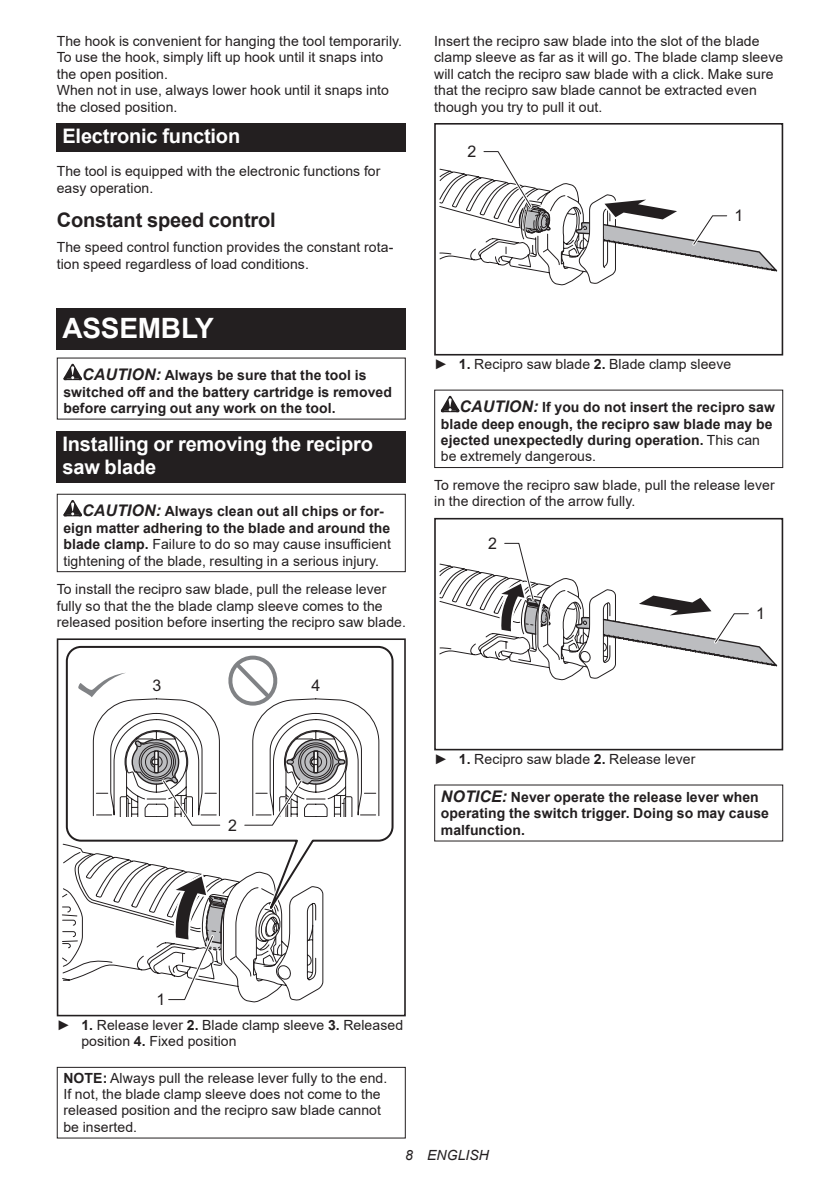
<style>
.page{position:relative;width:840px;height:1191px;background:#fff}
.page>*{position:absolute;margin:0;border:0;box-sizing:border-box;transform-origin:0 0}
.t1{font:700 28px "Arial";letter-spacing:-.01em;color:#fff}
.t2{font:700 20px/23.4px "Arial";letter-spacing:-.01em;color:#fff}
.t3{font:700 20px "Arial";letter-spacing:-.01em;color:#231f20}
.t4{font:16px "Arial";color:#231f20}
.t5{font:14px/16.4px "Arial";letter-spacing:.005em;color:#231f20}
.t6{font:700 14px/16.4px "Arial";letter-spacing:.005em;color:#231f20}
.t7{font:italic 14px "Arial";letter-spacing:.005em;color:#231f20}
.s1{font-style:italic;font-size:16px}
.s2{font-weight:700;font-style:italic;font-size:16px}
.s3{font-weight:700}
.s4{font-weight:400}
</style>
<div class="page">
<div style="left:57px;top:123px;width:348px;height:28px;background:#231f20"></div>
<div style="left:57px;top:308px;width:348px;height:41px;background:#231f20"></div>
<svg style="left:63px;top:364px;width:19px;height:16px"></svg>
<div style="left:57px;top:431px;width:348px;height:52px;background:#231f20"></div>
<svg style="left:63px;top:500px;width:19px;height:16px"></svg>
<div style="left:57px;top:494px;width:348px;height:78px;border:1px solid #231f20"></div>
<svg style="left:62px;top:844px;width:261px;height:158px"></svg>
<svg style="left:253px;top:946px;width:28px;height:35px"></svg>
<svg style="left:63px;top:843px;width:261px;height:103px"></svg>
<svg style="left:65px;top:645px;width:329px;height:282px"></svg>
<div style="left:85px;top:817px;width:297px;height:19px;background:#fff"></div>
<div style="left:57px;top:988px;width:73px;height:28px;background:#fff"></div>
<div style="left:57px;top:638px;width:348px;height:378px;border:2px solid #231f20"></div>
<svg style="left:162px;top:870px;width:66px;height:146px"></svg>
<svg style="left:75px;top:654px;width:304px;height:177px"></svg>
<div style="left:57px;top:1066px;width:348px;height:72px;border:1px solid #231f20"></div>
<div style="left:434px;top:123px;width:348px;height:232px;border:2px solid #231f20"></div>
<svg style="left:439px;top:151px;width:339px;height:135px"></svg>
<svg style="left:440px;top:396px;width:19px;height:16px"></svg>
<div style="left:434px;top:389px;width:348px;height:79px;border:1px solid #231f20"></div>
<div style="left:434px;top:518px;width:348px;height:232px;border:2px solid #231f20"></div>
<svg style="left:439px;top:542px;width:339px;height:139px"></svg>
<p class="t5" style="left:57px;top:33px;width:347px">The hook is convenient for hanging the tool temporarily.<br>To use the hook, simply lift up hook until it snaps into the open position.<br>When not in use, always lower hook until it snaps into the closed position.</p>
<h2 class="t2" style="left:62px;top:124px;width:179px">Electronic function</h2>
<p class="t5" style="left:57px;top:163px;width:325px">The tool is equipped with the electronic functions for easy operation.</p>
<h2 class="t3" style="left:57px;top:206px;width:220px">Constant speed control</h2>
<p class="t5" style="left:57px;top:239px;width:338px">The speed control function provides the constant rota&shy;tion speed regardless of load conditions.</p>
<h1 class="t1" style="left:62px;top:308px;width:153px">ASSEMBLY</h1>
<p class="t6" style="left:63px;top:367px;width:330px;text-indent:19px"><span class="s1">CAUTION:</span> Always be sure that the tool is switched off and the battery cartridge is removed before carrying out any work on the tool.</p>
<h2 class="t2" style="left:62px;top:432px;width:312px">Installing or removing the recipro saw blade</h2>
<p class="t5" style="left:63px;top:503px;width:329px;text-indent:19px"><span class="s2">CAUTION:</span> <span class="s3">Always clean out all chips or for&shy;eign matter adhering to the blade and around the blade clamp.</span> Failure to do so may cause insufficient tightening of the blade, resulting in a serious injury.</p>
<p class="t5" style="left:57px;top:581px;width:350px">To install the recipro saw blade, pull the release lever fully so that the the blade clamp sleeve comes to the released position before inserting the recipro saw blade.</p>
<p class="t4" style="left:152px;top:674px;width:10px">3</p>
<p class="t4" style="left:311px;top:674px;width:10px">4</p>
<p class="t4" style="left:228px;top:815px;width:10px">2</p>
<p class="t5" style="left:434px;top:33px;width:350px">Insert the recipro saw blade into the slot of the blade clamp sleeve as far as it will go. The blade clamp sleeve will catch the recipro saw blade with a click. Make sure that the recipro saw blade cannot be extracted even though you try to pull it out.</p>
<p class="t4" style="left:467px;top:140px;width:10px">2</p>
<p class="t4" style="left:734px;top:204px;width:10px">1</p>
<p class="t5" style="left:434px;top:356px;width:298px">► <span class="s3">1.</span> Recipro saw blade <span class="s3">2.</span> Blade clamp sleeve</p>
<p class="t6" style="left:440px;top:399px;width:335px;text-indent:19px"><span class="s1">CAUTION:</span> If you do not insert the recipro saw blade deep enough, the recipro saw blade may be ejected unexpectedly during operation. <span class="s4">This can be extremely dangerous.</span></p>
<p class="t5" style="left:434px;top:477px;width:342px">To remove the recipro saw blade, pull the release lever in the direction of the arrow fully.</p>
<p class="t4" style="left:488px;top:532px;width:10px">2</p>
<p class="t4" style="left:755px;top:602px;width:10px">1</p>
<p class="t5" style="left:434px;top:750px;width:262px">► <span class="s3">1.</span> Recipro saw blade <span class="s3">2.</span> Release lever</p>
<p class="t6" style="left:440px;top:789px;width:329px"><span class="s1">NOTICE:</span> Never operate the release lever when operating the switch trigger. Doing so may cause malfunction.</p>
<p class="t4" style="left:156px;top:988px;width:10px">1</p>
<p class="t5" style="left:81px;top:1016px;width:323px;text-indent:-25px">► <span class="s3">1.</span> Release lever <span class="s3">2.</span> Blade clamp sleeve <span class="s3">3.</span> Released position <span class="s3">4.</span> Fixed position</p>
<p class="t5" style="left:63px;top:1069px;width:325px"><span class="s3">NOTE:</span> Always pull the release lever fully to the end.<br>If not, the blade clamp sleeve does not come to the released position and the recipro saw blade cannot be inserted.</p>
<p class="t7" style="left:405px;top:1146px;width:85px">8 ENGLISH</p>
</div>
